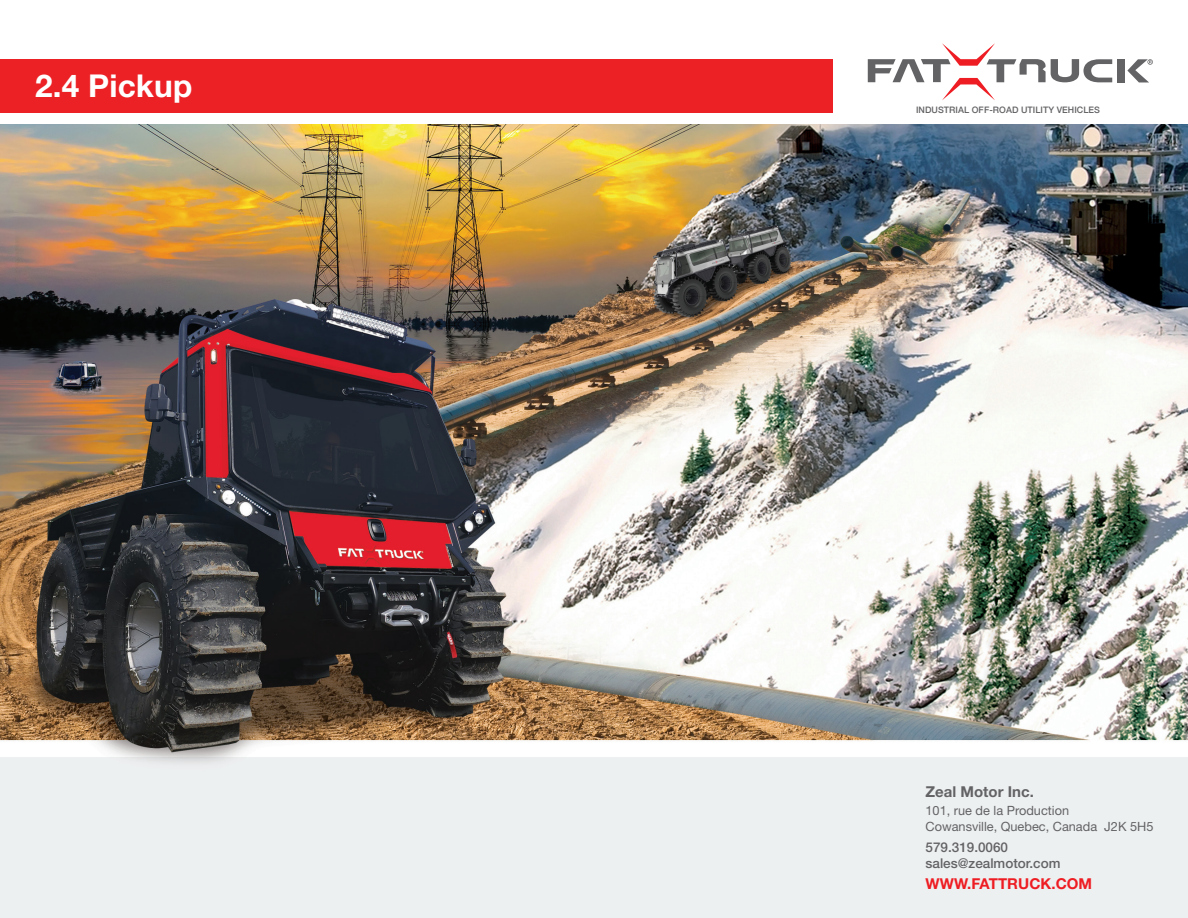
<style>
.page{position:relative;width:1188px;height:918px;background:#fff}
.page>*{position:absolute;margin:0;border:0;box-sizing:border-box;transform-origin:0 0}
.t1{font:700 31.5px "Helvetica Neue LT Std";letter-spacing:.005em;color:#fff}
.t2{font:700 15px "Helvetica Neue LT Std";letter-spacing:.005em;color:#ee1d23}
.t3{font:700 15px "Helvetica Neue LT Std";color:#636366}
.t4{font:500 13.5px/16.2px "Helvetica Neue LT Std";color:#636366}
.t5{font:12.75px/16.2px "Helvetica Neue LT Std";color:#636366}
.t6{font:500 8.85px "Helvetica Neue";letter-spacing:.005em;color:#636366}
</style>
<div class="page">
<img style="left:0;top:125px;width:1188px;height:793px">
<div style="left:0;top:59px;width:833px;height:54px;background:#ec2125"></div>
<div style="left:1118px;top:59px;width:7px;height:23px;background:#636366"></div>
<svg style="left:868px;top:43px;width:244px;height:57px"></svg>
<svg style="left:1127px;top:59px;width:26px;height:23px"></svg>
<h1 class="t1" style="left:35px;top:67px;width:159px">2.4 Pickup</h1>
<p class="t6" style="left:916px;top:103px;width:185px">INDUSTRIAL OFF-ROAD UTILITY VEHICLES</p>
<p class="t3" style="left:926px;top:782px;width:110px">Zeal Motor Inc.</p>
<p class="t5" style="left:926px;top:802px;width:229px">101, rue de la Production<br>Cowansville, Quebec, Canada J2K 5H5</p>
<p class="t4" style="left:926px;top:839px;width:136px">579.319.0060 sales@zealmotor.com</p>
<p class="t2" style="left:926px;top:874px;width:168px">WWW.FATTRUCK.COM</p>
</div>
